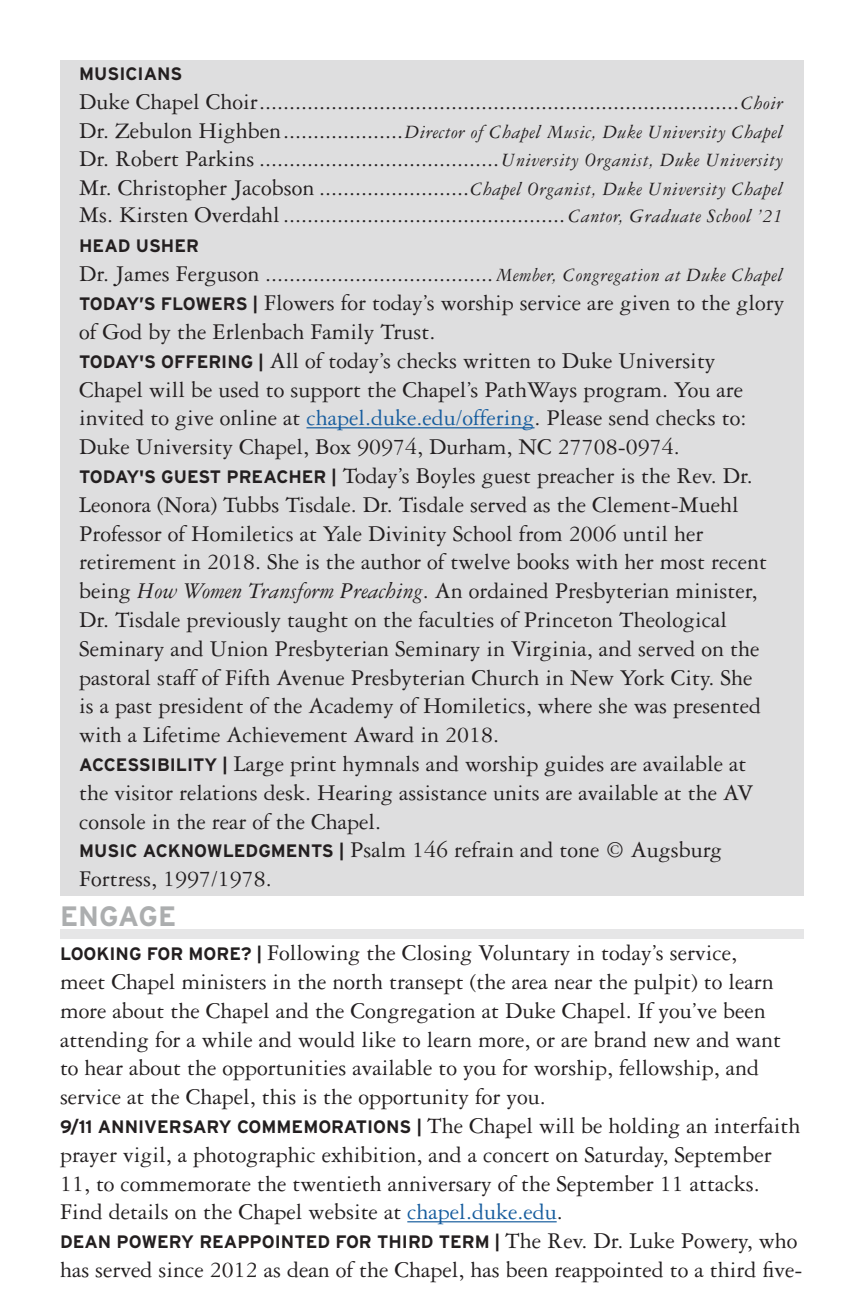
<style>
.page{position:relative;width:864px;height:1296px;background:#fff}
.page>*{position:absolute;margin:0;border:0;box-sizing:border-box;transform-origin:0 0}
.Header_1{font:700 28px "Interstate";color:#acaeaf}
.Announcement{font:24px/28.8px "Garamond 3 LT Std";color:#231f20}
.Tabbed_Leader{font:24px "Garamond 3 LT Std";color:#231f20}
.Tabbed_Leader-2{font:italic 20px "Garamond 3 LT Std";letter-spacing:.025em;color:#231f20}
.Announcement-2{font:700 18px "Interstate";color:#231f20}
.Tabbed_Leader-3{font:700 18px "Interstate";color:#231f20}
.s1{font-style:italic;font-size:20px}
.s2{font-style:normal;font-size:24px}
.s3{font-family:"Interstate";font-weight:700;font-size:18px}
.s4{color:#175d9e}
.s5{font-style:italic}
.s6{font-family:"Garamond 3 LT Std";font-weight:400;font-size:24px}
</style>
<div class="page">
<div style="left:60px;top:929px;width:744px;height:10px;background:#e6e6e7"></div>
<div style="left:60px;top:60px;width:744px;height:835px;background:#dededf"></div>
<hr style="left:307px;top:427px;width:228px;height:1px;background:#175d9e">
<hr style="left:407px;top:1221px;width:150px;height:1px;background:#175d9e">
<p class="Tabbed_Leader-3" style="left:79px;top:64px;width:105px">MUSICIANS</p>
<p class="Tabbed_Leader" style="left:79px;top:89px;width:706px">Duke Chapel Choir................................................................................<span class="s1">Choir</span></p>
<p class="Tabbed_Leader-2" style="left:79px;top:121px;width:706px"><span class="s2">Dr. Zebulon Highben....................</span>Director of Chapel Music, Duke University Chapel</p>
<p class="Tabbed_Leader" style="left:79px;top:146px;width:706px">Dr. Robert Parkins ........................................<span class="s1">University Organist, Duke University</span></p>
<p class="Tabbed_Leader" style="left:79px;top:175px;width:706px">Mr. Christopher Jacobson .........................<span class="s1">Chapel Organist, Duke University Chapel</span></p>
<p class="Tabbed_Leader" style="left:79px;top:202px;width:706px">Ms. Kirsten Overdahl ............................................... <span class="s1">Cantor, Graduate School ’21</span></p>
<p class="Tabbed_Leader-3" style="left:79px;top:236px;width:121px">HEAD USHER</p>
<p class="Tabbed_Leader" style="left:79px;top:261px;width:706px">Dr. James Ferguson ...................................... <span class="s1">Member, Congregation at Duke Chapel</span></p>
<p class="Announcement" style="left:79px;top:289px;width:707px"><span class="s3">TODAY’S FLOWERS |</span> Flowers for today’s worship service are given to the glory of God by the Erlenbach Family Trust.</p>
<p class="Announcement" style="left:79px;top:346px;width:669px"><span class="s3">TODAY'S OFFERING |</span> All of today’s checks written to Duke University Chapel will be used to support the Chapel’s PathWays program. You are invited to give online at <span class="s4">chapel.duke.edu/offering</span>. Please send checks to:<br>Duke University Chapel, Box 90974, Durham, NC 27708-0974.</p>
<p class="Announcement" style="left:79px;top:462px;width:689px"><span class="s3">TODAY'S GUEST PREACHER |</span> Today’s Boyles guest preacher is the Rev. Dr.<br>Leonora (Nora) Tubbs Tisdale. Dr. Tisdale served as the Clement-Muehl Professor of Homiletics at Yale Divinity School from 2006 until her retirement in 2018. She is the author of twelve books with her most recent being <span class="s5">How Women Transform Preaching</span>. An ordained Presbyterian minister, Dr. Tisdale previously taught on the faculties of Princeton Theological Seminary and Union Presbyterian Seminary in Virginia, and served on the pastoral staff of Fifth Avenue Presbyterian Church in New York City. She is a past president of the Academy of Homiletics, where she was presented with a Lifetime Achievement Award in 2018.</p>
<p class="Announcement" style="left:79px;top:750px;width:676px"><span class="s3">ACCESSIBILITY |</span> Large print hymnals and worship guides are available at the visitor relations desk. Hearing assistance units are available at the AV console in the rear of the Chapel.</p>
<p class="Announcement" style="left:79px;top:836px;width:645px"><span class="s3">MUSIC ACKNOWLEDGMENTS |</span> Psalm 146 refrain and tone © Augsburg<br>Fortress, 1997/1978.</p>
<p class="Header_1" style="left:60px;top:900px;width:118px">ENGAGE</p>
<p class="Announcement" style="left:60px;top:939px;width:723px"><span class="s3">LOOKING FOR MORE? |</span> Following the Closing Voluntary in today’s service, meet Chapel ministers in the north transept (the area near the pulpit) to learn more about the Chapel and the Congregation at Duke Chapel. If you’ve been attending for a while and would like to learn more, or are brand new and want to hear about the opportunities available to you for worship, fellowship, and service at the Chapel, this is the opportunity for you.</p>
<p class="Announcement" style="left:60px;top:1112px;width:742px"><span class="s3">9/11 ANNIVERSARY COMMEMORATIONS |</span> The Chapel will be holding an interfaith prayer vigil, a photographic exhibition, and a concert on Saturday, September 11, to commemorate the twentieth anniversary of the September 11 attacks.<br>Find details on the Chapel website at <span class="s4">chapel.duke.edu</span>.</p>
<p class="Announcement-2" style="left:60px;top:1232px;width:739px">DEAN POWERY REAPPOINTED FOR THIRD TERM | <span class="s6">The Rev. Dr. Luke Powery, who</span></p>
<p class="Announcement" style="left:60px;top:1256px;width:744px">has served since 2012 as dean of the Chapel, has been reappointed to a third five-</p>
</div>
